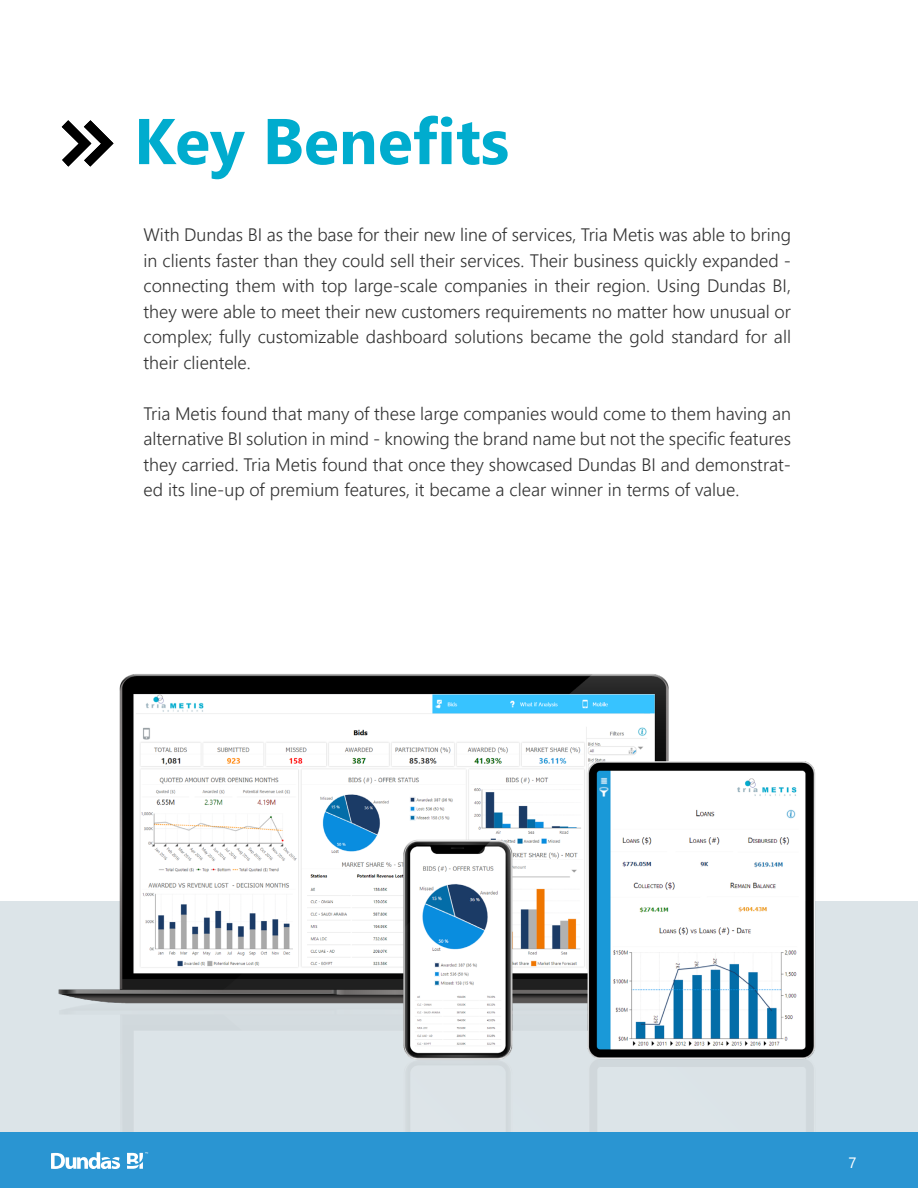
<style>
.page{position:relative;width:918px;height:1188px;background:#fff}
.page>*{position:absolute;margin:0;border:0;box-sizing:border-box;transform-origin:0 0}
.t1{font:700 64.5px "Segoe UI";color:#00acce}
.t2{font:300 18px/25.5px "Segoe UI";color:#333;text-align:justify}
.t3{font:15px "Segoe UI";color:#fff}
</style>
<div class="page">
<div style="left:0;top:901px;width:918px;height:231px;background:#dce4e8"></div>
<img style="left:58px;top:674px;width:758px;height:458px">
<div style="left:0;top:1132px;width:918px;height:56px;background:#2a95d2"></div>
<svg style="left:62px;top:120px;width:52px;height:47px"></svg>
<svg style="left:51px;top:1152px;width:69px;height:17px"></svg>
<svg style="left:127px;top:1152px;width:21px;height:17px"></svg>
<h1 class="t1" style="left:134px;top:92px;width:377px">Key Benefits</h1>
<p class="t2" style="left:144px;top:221px;width:649px">With Dundas BI as the base for their new line of services, Tria Metis was able to bring in clients faster than they could sell their services. Their business quickly expanded - connecting them with top large-scale companies in their region. Using Dundas BI, they were able to meet their new customers requirements no matter how unusual or complex; fully customizable dashboard solutions became the gold standard for all their clientele.</p>
<p class="t2" style="left:144px;top:400px;width:649px">Tria Metis found that many of these large companies would come to them having an alternative BI solution in mind - knowing the brand name but not the specific features they carried. Tria Metis found that once they showcased Dundas BI and demonstrat&shy;ed its line-up of premium features, it became a clear winner in terms of value.</p>
<p class="t3" style="left:849px;top:1151px;width:10px">7</p>
</div>
